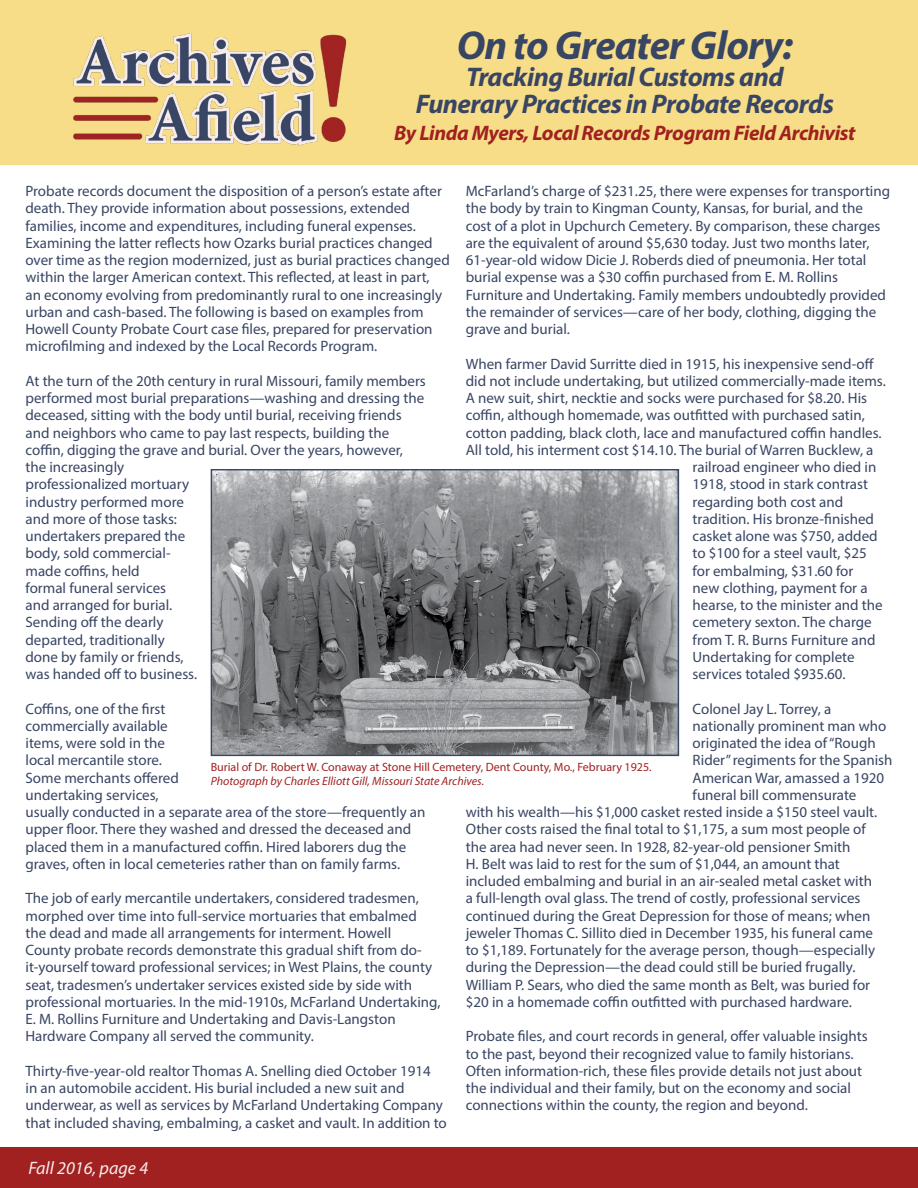
<style>
.page{position:relative;width:918px;height:1188px;background:#fff}
.page>*{position:absolute;margin:0;border:0;box-sizing:border-box;transform-origin:0 0}
.t1{font:italic 700 40.5px "Myriad Pro";letter-spacing:-.02em;color:#384563}
.t2{font:italic 700 27px/27px "Myriad Pro";letter-spacing:-.02em;color:#384563;text-align:center}
.t3{font:italic 700 21px "Myriad Pro";letter-spacing:-.02em;color:#a12121}
.t4{font:italic 18px "Myriad Pro";color:#f7eded}
.t5{font:15px/17.2px "Myriad Pro";color:#384563}
.t6{font:12px "Myriad Pro";color:#a12121}
.t7{font:italic 12px "Myriad Pro";color:#a12121}
</style>
<div class="page">
<hr style="left:917px;top:160px;width:1px;height:1009px;background:#d7dae0">
<div style="left:0;top:0;width:918px;height:165px;background:#f7dd88"></div>
<div style="left:0;top:1148px;width:918px;height:40px;background:#a12121"></div>
<img style="left:73px;top:33px;width:274px;height:113px">
<img style="left:213px;top:471px;width:464px;height:283px">
<div style="left:211px;top:469px;width:468px;height:287px;border:1px solid #384563"></div>
<h1 class="t1" style="left:457px;top:19px;width:338px">On to Greater Glory:</h1>
<h2 class="t2" style="left:416px;top:63px;width:420px">Tracking Burial Customs and<br>Funerary Practices in Probate Records</h2>
<h3 class="t3" style="left:394px;top:119px;width:463px">By Linda Myers, Local Records Program Field Archivist</h3>
<p class="t5" style="left:466px;top:182px;width:426px">McFarland’s charge of $231.25, there were expenses for transporting the body by train to Kingman County, Kansas, for burial, and the cost of a plot in Upchurch Cemetery. By comparison, these charges are the equivalent of around $5,630 today. Just two months later, 61-year-old widow Dicie J. Roberds died of pneumonia. Her total burial expense was a $30 coffin purchased from E. M. Rollins Furniture and Undertaking. Family members undoubtedly provided the remainder of services—care of her body, clothing, digging the grave and burial.</p>
<p class="t5" style="left:466px;top:355px;width:410px">When farmer David Surritte died in 1915, his inexpensive send-off</p>
<p class="t5" style="left:466px;top:372px;width:422px">did not include undertaking, but utilized commercially-made items.</p>
<p class="t5" style="left:466px;top:389px;width:403px">A new suit, shirt, necktie and socks were purchased for $8.20. His</p>
<p class="t5" style="left:466px;top:407px;width:401px">coffin, although homemade, was outfitted with purchased satin,</p>
<p class="t5" style="left:466px;top:424px;width:417px">cotton padding, black cloth, lace and manufactured coffin handles.</p>
<p class="t5" style="left:466px;top:441px;width:409px">All told, his interment cost $14.10. The burial of Warren Bucklew, a</p>
<p class="t5" style="left:693px;top:458px;width:185px">railroad engineer who died in</p>
<p class="t5" style="left:693px;top:476px;width:177px">1918, stood in stark contrast</p>
<p class="t5" style="left:693px;top:493px;width:152px">regarding both cost and</p>
<p class="t5" style="left:693px;top:510px;width:183px">tradition. His bronze-finished</p>
<p class="t5" style="left:693px;top:527px;width:187px">casket alone was $750, added</p>
<p class="t5" style="left:693px;top:545px;width:176px">to $100 for a steel vault, $25</p>
<p class="t5" style="left:693px;top:562px;width:162px">for embalming, $31.60 for</p>
<p class="t5" style="left:693px;top:579px;width:177px">new clothing, payment for a</p>
<p class="t5" style="left:693px;top:596px;width:192px">hearse, to the minister and the</p>
<p class="t5" style="left:693px;top:614px;width:181px">cemetery sexton. The charge</p>
<p class="t5" style="left:693px;top:631px;width:184px">from T. R. Burns Furniture and</p>
<p class="t5" style="left:693px;top:648px;width:164px">Undertaking for complete</p>
<p class="t5" style="left:693px;top:665px;width:155px">services totaled $935.60.</p>
<p class="t5" style="left:693px;top:700px;width:140px">Colonel Jay L. Torrey, a</p>
<p class="t5" style="left:693px;top:717px;width:195px">nationally prominent man who</p>
<p class="t5" style="left:693px;top:734px;width:185px">originated the idea of “Rough</p>
<p class="t5" style="left:693px;top:752px;width:201px">Rider” regiments for the Spanish</p>
<p class="t5" style="left:693px;top:769px;width:193px">American War, amassed a 1920</p>
<p class="t5" style="left:693px;top:786px;width:165px">funeral bill commensurate</p>
<p class="t5" style="left:466px;top:803px;width:413px">with his wealth—his $1,000 casket rested inside a $150 steel vault.</p>
<p class="t5" style="left:466px;top:821px;width:402px">Other costs raised the final total to $1,175, a sum most people of</p>
<p class="t5" style="left:466px;top:838px;width:386px">the area had never seen. In 1928, 82-year-old pensioner Smith</p>
<p class="t5" style="left:466px;top:855px;width:376px">H. Belt was laid to rest for the sum of $1,044, an amount that</p>
<p class="t5" style="left:466px;top:872px;width:408px">included embalming and burial in an air-sealed metal casket with</p>
<p class="t5" style="left:466px;top:890px;width:396px">a full-length oval glass. The trend of costly, professional services</p>
<p class="t5" style="left:466px;top:907px;width:406px">continued during the Great Depression for those of means; when</p>
<p class="t5" style="left:466px;top:924px;width:409px">jeweler Thomas C. Sillito died in December 1935, his funeral came</p>
<p class="t5" style="left:466px;top:941px;width:411px">to $1,189. Fortunately for the average person, though—especially</p>
<p class="t5" style="left:466px;top:959px;width:391px">during the Depression—the dead could still be buried frugally.</p>
<p class="t5" style="left:466px;top:976px;width:406px">William P. Sears, who died the same month as Belt, was buried for</p>
<p class="t5" style="left:466px;top:993px;width:388px">$20 in a homemade coffin outfitted with purchased hardware.</p>
<p class="t5" style="left:466px;top:1028px;width:404px">Probate files, and court records in general, offer valuable insights to the past, beyond their recognized value to family historians.<br>Often information-rich, these files provide details not just about the individual and their family, but on the economy and social connections within the county, the region and beyond.</p>
<p class="t5" style="left:26px;top:182px;width:426px">Probate records document the disposition of a person’s estate after death. They provide information about possessions, extended families, income and expenditures, including funeral expenses.<br>Examining the latter reflects how Ozarks burial practices changed over time as the region modernized, just as burial practices changed within the larger American context. This reflected, at least in part,<br>an economy evolving from predominantly rural to one increasingly urban and cash-based. The following is based on examples from Howell County Probate Court case files, prepared for preservation microfilming and indexed by the Local Records Program.</p>
<p class="t5" style="left:26px;top:372px;width:402px">At the turn of the 20th century in rural Missouri, family members performed most burial preparations—washing and dressing the deceased, sitting with the body until burial, receiving friends and neighbors who came to pay last respects, building the coffin, digging the grave and burial. Over the years, however, the increasingly<br>professionalized mortuary<br>industry performed more<br>and more of those tasks:<br>undertakers prepared the<br>body, sold commercial-<br>made coffins, held<br>formal funeral services<br>and arranged for burial.<br>Sending off the dearly<br>departed, traditionally<br>done by family or friends,<br>was handed off to business.</p>
<p class="t5" style="left:26px;top:700px;width:401px">Coffins, one of the first<br>commercially available<br>items, were sold in the<br>local mercantile store.<br>Some merchants offered<br>undertaking services,<br>usually conducted in a separate area of the store—frequently an upper floor. There they washed and dressed the deceased and placed them in a manufactured coffin. Hired laborers dug the graves, often in local cemeteries rather than on family farms.</p>
<p class="t5" style="left:26px;top:890px;width:417px">The job of early mercantile undertakers, considered tradesmen, morphed over time into full-service mortuaries that embalmed the dead and made all arrangements for interment. Howell<br>County probate records demonstrate this gradual shift from do&shy;it-yourself toward professional services; in West Plains, the county seat, tradesmen’s undertaker services existed side by side with professional mortuaries. In the mid-1910s, McFarland Undertaking, E. M. Rollins Furniture and Undertaking and Davis-Langston Hardware Company all served the community.</p>
<p class="t5" style="left:26px;top:1062px;width:423px">Thirty-five-year-old realtor Thomas A. Snelling died October 1914<br>in an automobile accident. His burial included a new suit and underwear, as well as services by McFarland Undertaking Company that included shaving, embalming, a casket and vault. In addition to</p>
<p class="t6" style="left:211px;top:759px;width:442px">Burial of Dr. Robert W. Conaway at Stone Hill Cemetery, Dent County, Mo., February 1925.</p>
<p class="t7" style="left:211px;top:774px;width:275px">Photograph by Charles Elliott Gill, Missouri State Archives.</p>
<p class="t4" style="left:29px;top:1157px;width:121px">Fall 2016, page 4</p>
</div>
